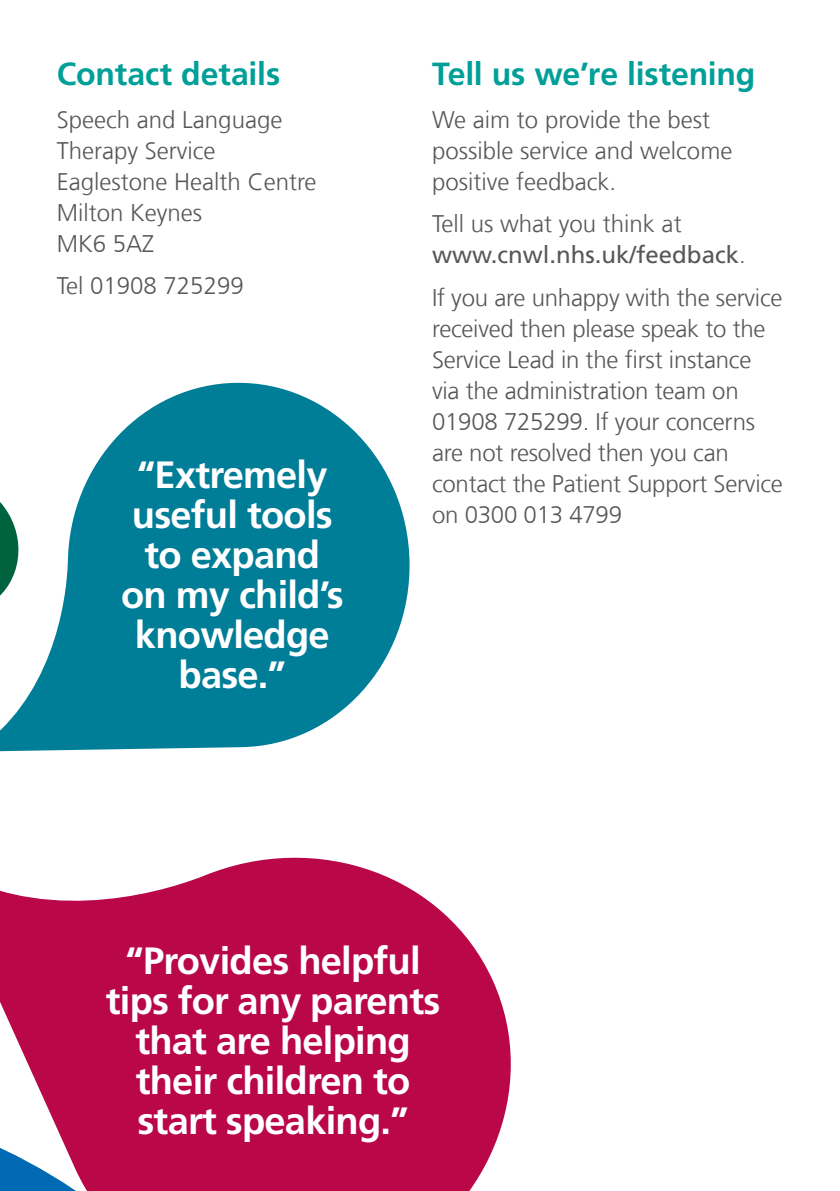
<style>
.page{position:relative;width:840px;height:1191px;background:#fff}
.page>*{position:absolute;margin:0;border:0;box-sizing:border-box;transform-origin:0 0}
.t1{font:700 38px/40px "Frutiger LT Com";letter-spacing:-.02em;color:#fff;text-align:center}
.t2{font:700 32px "Frutiger LT Com";letter-spacing:-.005em;color:#009f98}
.t3{font:300 24px/31px "Frutiger LT Com";letter-spacing:-.01em;color:#575756}
.t4{font:24px/31px "Frutiger LT Com";color:#575756}
.s1{font-weight:300}
</style>
<div class="page">
<svg style="left:0;top:382px;width:410px;height:369px;fill:#007d97"></svg>
<svg style="left:0;top:857px;width:511px;height:334px;fill:#b90748"></svg>
<svg style="left:0;top:468px;width:27px;height:194px"></svg>
<svg style="left:0;top:913px;width:375px;height:278px;background:#ba1754"></svg>
<h2 class="t2" style="left:57px;top:55px;width:225px">Contact details</h2>
<p class="t3" style="left:57px;top:104px;width:261px">Speech and Language<br>Therapy Service<br>Eaglestone Health Centre<br>Milton Keynes<br>MK6 5AZ</p>
<p class="t3" style="left:57px;top:270px;width:188px">Tel 01908 725299</p>
<h1 class="t1" style="left:121px;top:454px;width:224px">“Extremely useful tools to expand on my child’s knowledge base.”</h1>
<h2 class="t2" style="left:432px;top:55px;width:325px">Tell us we’re listening</h2>
<p class="t3" style="left:432px;top:104px;width:302px">We aim to provide the best possible service and welcome positive feedback.</p>
<p class="t4" style="left:432px;top:208px;width:315px"><span class="s1">Tell us what you think at </span>www.cnwl.nhs.uk/feedback<span class="s1">.</span></p>
<p class="t3" style="left:432px;top:281px;width:352px">If you are unhappy with the service received then please speak to the<br>Service Lead in the first instance via the administration team on<br>01908 725299. If your concerns are not resolved then you can contact the Patient Support Service on 0300 013 4799</p>
<h1 class="t1" style="left:106px;top:940px;width:335px">“Provides helpful tips for any parents that are helping their children to start speaking.”</h1>
</div>
